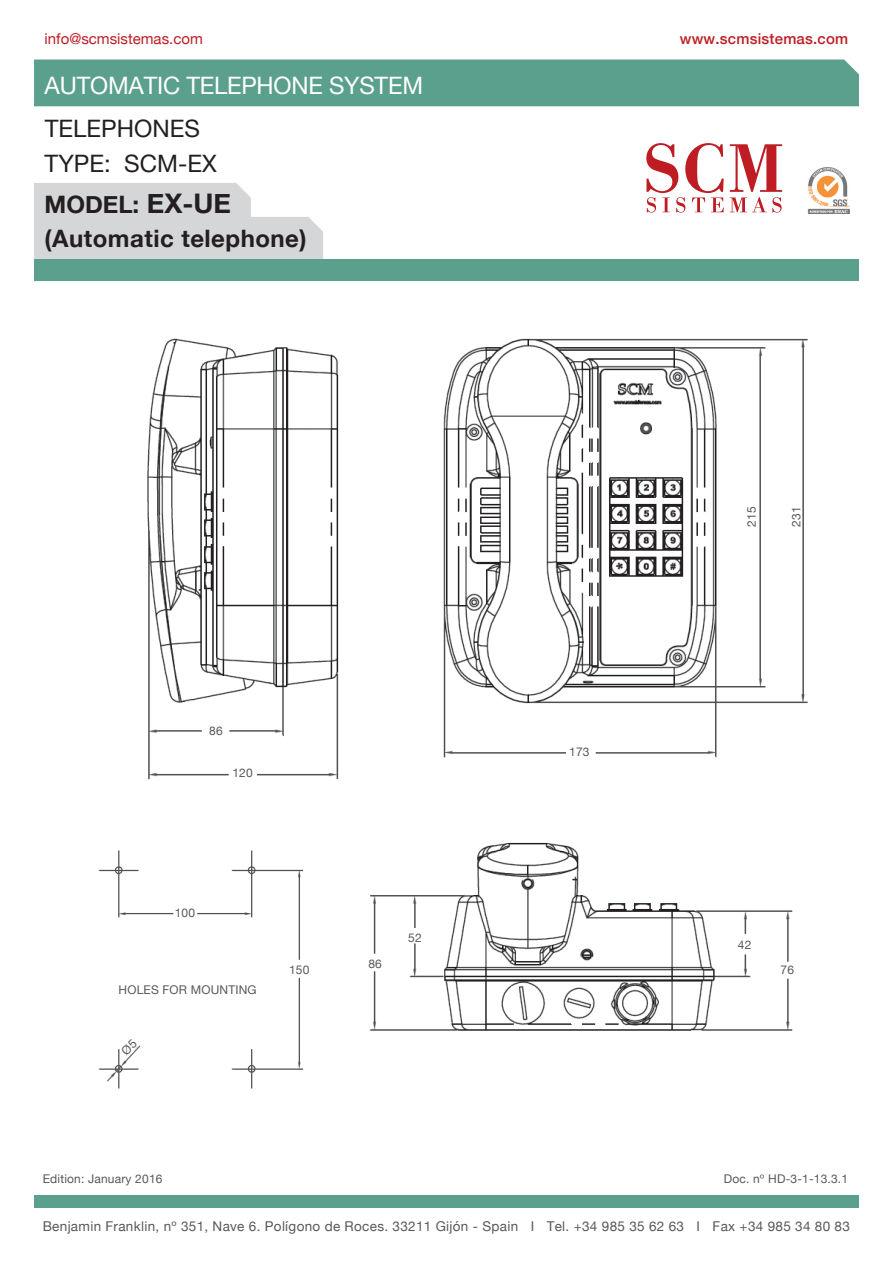
<style>
.page{position:relative;width:893px;height:1263px;background:#fff}
.page>*{position:absolute;margin:0;border:0;box-sizing:border-box;transform-origin:0 0}
.t1{font:24px/41.1px "Helvetica Neue";color:#231f20}
.t2{font:24px "Helvetica Neue";letter-spacing:-.01em;color:#fff}
.t3{font:700 24px "Helvetica Neue";letter-spacing:.02em;color:#231f20}
.t4{font:15px "Helvetica Neue";color:#be1e23}
.t5{font:500 15px "Helvetica Neue";letter-spacing:.015em;color:#be1e23}
.t6{font:13.5px "Helvetica Neue";letter-spacing:.025em;color:#57585a}
.t7{font:12px "Helvetica Neue";letter-spacing:.015em;color:#57585a}
.s1{font-weight:700}
.s2{font-weight:700;font-size:27px}
</style>
<div class="page">
<img style="left:443px;top:338px;width:365px;height:420px">
<img style="left:147px;top:338px;width:192px;height:442px">
<img style="left:370px;top:842px;width:423px;height:189px">
<img style="left:98px;top:850px;width:206px;height:239px">
<svg style="left:34px;top:183px;width:289px;height:76px;background:#dadadc"></svg>
<div style="left:34px;top:60px;width:825px;height:46px;background:#5ba08c"></div>
<div style="left:34px;top:259px;width:825px;height:22px;background:#5ba08c"></div>
<div style="left:34px;top:1195px;width:825px;height:13px;background:#5ba08c"></div>
<img style="left:807px;top:167px;width:43px;height:46px">
<svg style="left:646px;top:143px;width:136px;height:70px"></svg>
<svg style="left:121px;top:1039px;width:16px;height:17px"></svg>
<p class="t4" style="left:45px;top:28px;width:160px">info@scmsistemas.com</p>
<h1 class="t2" style="left:45px;top:68px;width:380px">AUTOMATIC TELEPHONE SYSTEM</h1>
<h1 class="t1" style="left:45px;top:110px;width:157px">TELEPHONES</h1>
<h1 class="t1" style="left:45px;top:144px;width:188px">TYPE: SCM-EX<br><span class="s1">MODEL:</span> <span class="s2">EX-UE</span></h1>
<h1 class="t3" style="left:45px;top:219px;width:263px">(Automatic telephone)</h1>
<p class="t7" style="left:209px;top:722px;width:15px">86</p>
<p class="t7" style="left:232px;top:764px;width:22px">120</p>
<p class="t7" style="left:175px;top:904px;width:22px">100</p>
<p class="t7" style="left:119px;top:981px;width:140px">HOLES FOR MOUNTING</p>
<p class="t7" style="left:289px;top:961px;width:22px">150</p>
<p class="t7" style="left:368px;top:955px;width:15px">86</p>
<p class="t7" style="left:408px;top:928px;width:15px">52</p>
<p class="t5" style="left:680px;top:26px;width:170px">www.scmsistemas.com</p>
<p class="t7" style="left:569px;top:743px;width:22px">173</p>
<p class="t7" style="left:743px;top:527px;width:22px;rotate:-90deg">215</p>
<p class="t7" style="left:787px;top:527px;width:22px;rotate:-90deg">231</p>
<p class="t7" style="left:738px;top:936px;width:15px">42</p>
<p class="t7" style="left:780px;top:961px;width:15px">76</p>
<p class="t7" style="left:43px;top:1170px;width:121px">Edition: January 2016</p>
<p class="t7" style="left:724px;top:1170px;width:126px">Doc. nº HD-3-1-13.3.1</p>
<p class="t6" style="left:43px;top:1216px;width:809px">Benjamin Franklin, nº 351, Nave 6. Polígono de Roces. 33211 Gijón - Spain I Tel. +34 985 35 62 63 I Fax +34 985 34 80 83</p>
</div>
